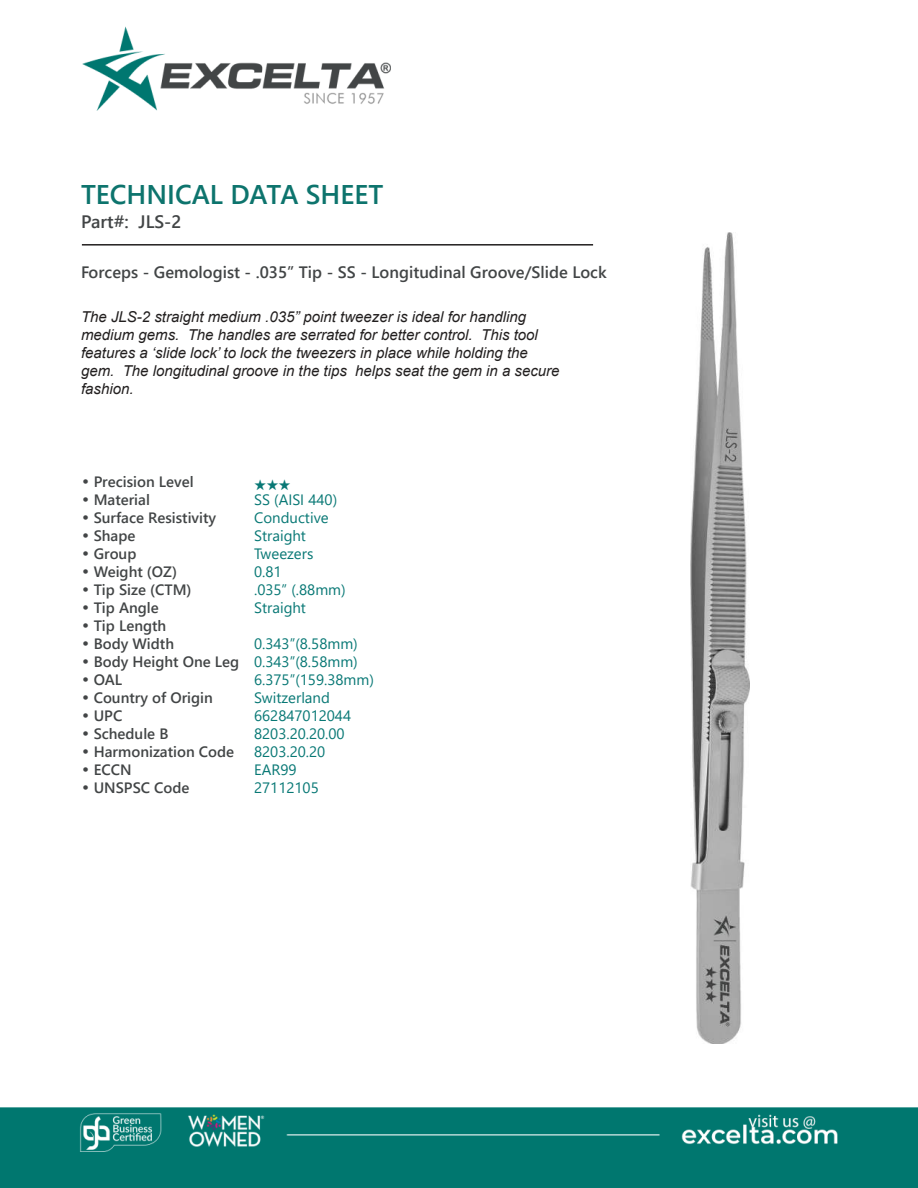
<style>
.page{position:relative;width:918px;height:1188px;background:#fff}
.page>*{position:absolute;margin:0;border:0;box-sizing:border-box;transform-origin:0 0}
.t1{font:700 27px "Yu Gothic UI";color:#0d746d}
.t2{font:700 18px "Yu Gothic UI";color:#424546}
.t3{font:700 16.5px "Yu Gothic UI";color:#424546}
.t4{font:italic 15px/18px "Arial";color:#221f1f}
.t5{font:700 15px "Yu Gothic UI";color:#424546}
.t6{font:15px "Yu Gothic UI";color:#087875}
.t7{font:15px "Zapf Ding Bats";color:#087875}
.s1{font-family:"Century Gothic";font-weight:400}
.s2{font-weight:400;color:#087875}
</style>
<div class="page">
<img style="left:0;top:26px;width:918px;height:1162px">
<img style="left:691px;top:232px;width:58px;height:812px">
<hr style="left:82px;top:244px;width:511px;height:2px;background:#221f1f">
<h1 class="t1" style="left:81px;top:183px;width:304px">TECHNICAL DATA SHEET</h1>
<p class="t2" style="left:81px;top:215px;width:102px">Part#: JLS-2</p>
<p class="t3" style="left:81px;top:265px;width:527px">Forceps - Gemologist - .035” Tip - SS - Longitudinal Groove/Slide Lock</p>
<p class="t4" style="left:81px;top:308px;width:480px">The JLS-2 straight medium .035” point tweezer is ideal for handling medium gems. The handles are serrated for better control. This tool features a ‘slide lock’ to lock the tweezers in place while holding the gem. The longitudinal groove in the tips helps seat the gem in a secure fashion.</p>
<p class="t5" style="left:81px;top:475px;width:114px"><span class="s1">•</span> Precision Level</p>
<p class="t7" style="left:254px;top:476px;width:38px">★★★</p>
<p class="t5" style="left:81px;top:493px;width:70px"><span class="s1">•</span> Material</p>
<p class="t6" style="left:254px;top:494px;width:85px">SS (AISI 440)</p>
<p class="t5" style="left:81px;top:511px;width:137px"><span class="s1">•</span> Surface Resistivity</p>
<p class="t6" style="left:254px;top:512px;width:76px">Conductive</p>
<p class="t5" style="left:81px;top:529px;width:56px"><span class="s1">•</span> Shape</p>
<p class="t6" style="left:254px;top:530px;width:53px">Straight</p>
<p class="t5" style="left:81px;top:547px;width:57px"><span class="s1">•</span> Group</p>
<p class="t6" style="left:254px;top:548px;width:61px">Tweezers</p>
<p class="t5" style="left:81px;top:565px;width:98px"><span class="s1">•</span> Weight (OZ)</p>
<p class="t6" style="left:254px;top:566px;width:29px">0.81</p>
<p class="t5" style="left:81px;top:583px;width:112px"><span class="s1">•</span> Tip Size (CTM)</p>
<p class="t6" style="left:254px;top:584px;width:93px">.035” (.88mm)</p>
<p class="t5" style="left:81px;top:601px;width:79px"><span class="s1">•</span> Tip Angle</p>
<p class="t6" style="left:254px;top:602px;width:53px">Straight</p>
<p class="t5" style="left:81px;top:619px;width:87px"><span class="s1">•</span> Tip Length</p>
<p class="t5" style="left:81px;top:637px;width:95px"><span class="s1">•</span> Body Width</p>
<p class="t6" style="left:254px;top:638px;width:105px">0.343”(8.58mm)</p>
<p class="t5" style="left:81px;top:655px;width:278px"><span class="s1">•</span> Body Height One Leg <span class="s2">0.343”(8.58mm)</span></p>
<p class="t5" style="left:81px;top:673px;width:43px"><span class="s1">•</span> OAL</p>
<p class="t6" style="left:254px;top:674px;width:121px">6.375”(159.38mm)</p>
<p class="t5" style="left:81px;top:691px;width:133px"><span class="s1">•</span> Country of Origin</p>
<p class="t6" style="left:254px;top:692px;width:77px">Switzerland</p>
<p class="t5" style="left:81px;top:709px;width:43px"><span class="s1">•</span> UPC</p>
<p class="t6" style="left:254px;top:710px;width:99px">662847012044</p>
<p class="t5" style="left:81px;top:727px;width:89px"><span class="s1">•</span> Schedule B</p>
<p class="t6" style="left:254px;top:728px;width:92px">8203.20.20.00</p>
<p class="t5" style="left:81px;top:745px;width:155px"><span class="s1">•</span> Harmonization Code</p>
<p class="t6" style="left:254px;top:746px;width:73px">8203.20.20</p>
<p class="t5" style="left:81px;top:763px;width:52px"><span class="s1">•</span> ECCN</p>
<p class="t6" style="left:254px;top:764px;width:44px">EAR99</p>
<p class="t5" style="left:81px;top:781px;width:110px"><span class="s1">•</span> UNSPSC Code</p>
<p class="t6" style="left:254px;top:782px;width:66px">27112105</p>
</div>
